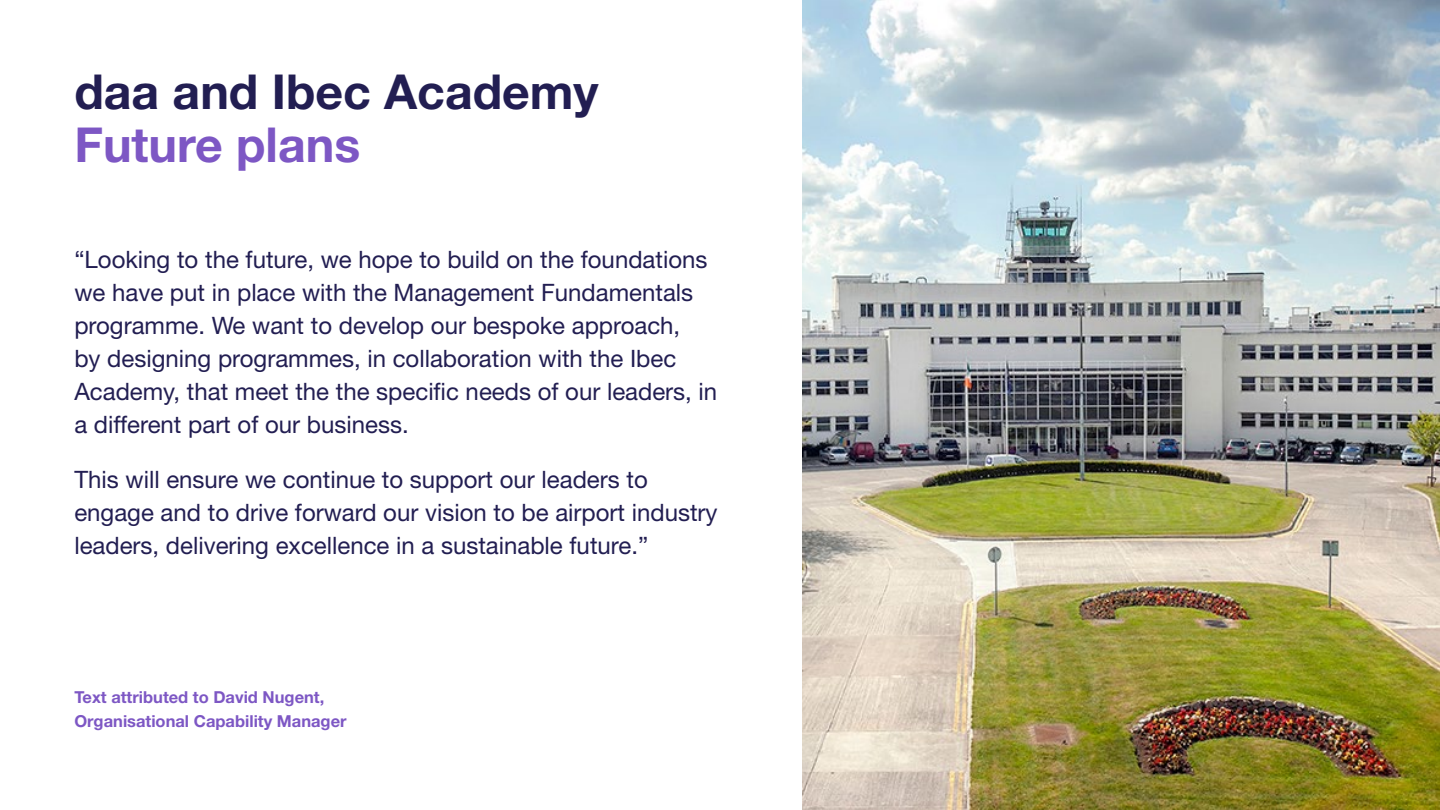
<style>
.page{position:relative;width:1440px;height:810px;background:#fff}
.page>*{position:absolute;margin:0;border:0;box-sizing:border-box;transform-origin:0 0}
.t1{font:700 48.22px "Helvetica Neue LT Std";color:#221e52}
.t2{font:700 48.22px "Helvetica Neue LT Std";color:#7d57c4}
.t3{font:24px/33px "Helvetica Neue LT Std";color:#221e52}
.t4{font:700 16.5px/24px "Helvetica Neue LT Std";color:#7d57c4}
</style>
<div class="page">
<img style="left:803px;top:0;width:637px;height:810px">
<h1 class="t1" style="left:74px;top:62px;width:526px">daa and Ibec Academy</h1>
<h1 class="t2" style="left:74px;top:115px;width:287px">Future plans</h1>
<p class="t3" style="left:74px;top:243px;width:644px">“Looking to the future, we hope to build on the foundations we have put in place with the Management Fundamentals programme. We want to develop our bespoke approach,<br>by designing programmes, in collaboration with the Ibec Academy, that meet the the specific needs of our leaders, in a different part of our business.</p>
<p class="t3" style="left:74px;top:462px;width:645px">This will ensure we continue to support our leaders to engage and to drive forward our vision to be airport industry leaders, delivering excellence in a sustainable future.”</p>
<p class="t4" style="left:74px;top:684px;width:274px">Text attributed to David Nugent,<br>Organisational Capability Manager</p>
</div>
